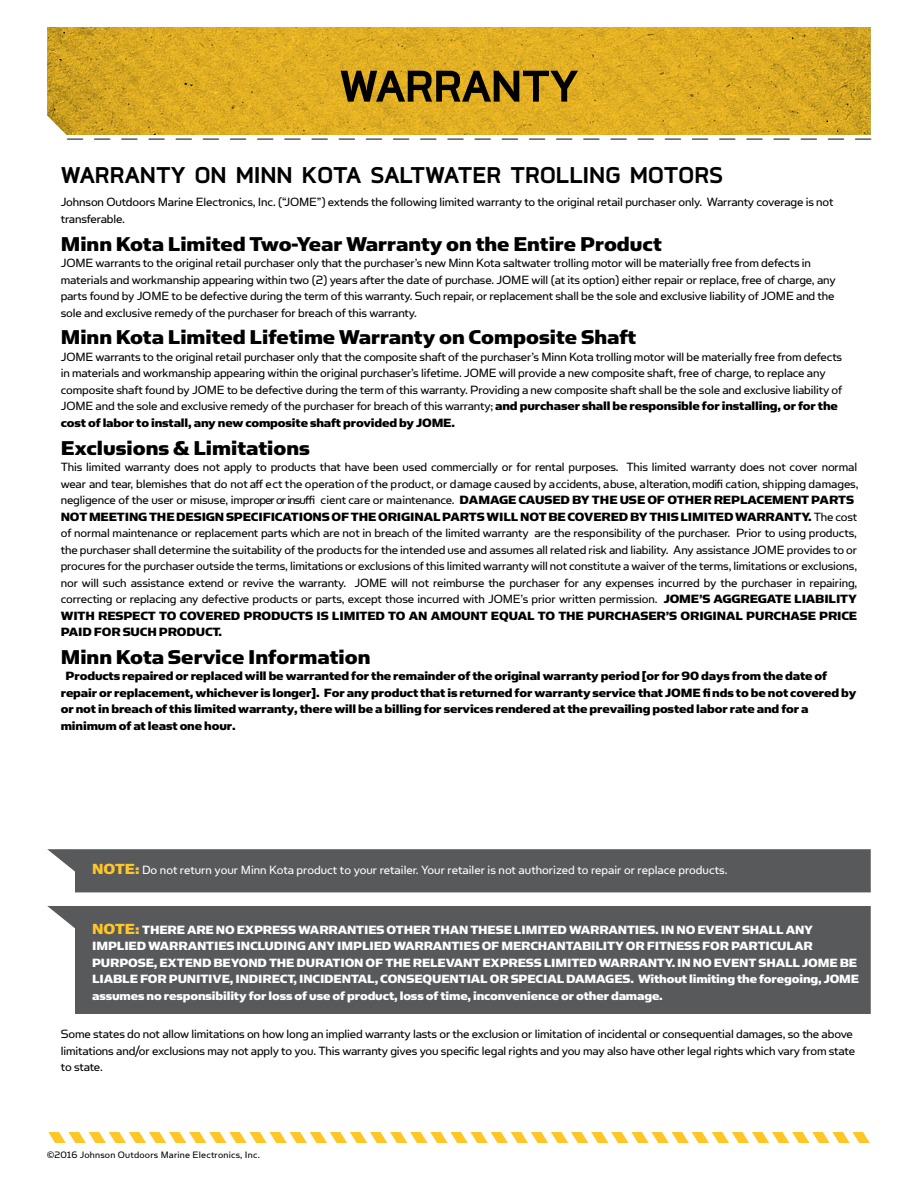
<style>
.page{position:relative;width:918px;height:1188px;background:#fff}
.page>*{position:absolute;margin:0;border:0;box-sizing:border-box;transform-origin:0 0}
.t1{font:700 52.5px "Coupe";letter-spacing:-.01em;color:#000}
.t2{font:700 27px "Coupe";color:#000}
.t3{font:22.5px "Simian Text Chimpanzee";color:#000}
.t4{font:13.5px/16.5px "Simian Text Orangutan";letter-spacing:-.01em;color:#000}
.t5{font:13.5px/16.5px "Simian Text Chimpanzee";letter-spacing:-.01em;color:#000}
.t6{font:13.5px/16.5px "Simian Text Chimpanzee";letter-spacing:-.01em;color:#fff}
.t7{font:13.5px "Simian Text Orangutan";color:#fff}
.t8{font:10.5px "Simian Text Orangutan";letter-spacing:.02em;color:#000}
.s1{font-family:"Simian Text Chimpanzee"}
.s2{font-family:"Simian Text Orangutan"}
.s3{font-family:"Simian Text Chimpanzee";font-size:16.5px;color:#ffc628}
.s4{font-size:16.5px;color:#ffc628}
</style>
<div class="page">
<div style="left:47px;top:849px;width:824px;height:43px;background:#58595b"></div>
<div style="left:47px;top:906px;width:824px;height:108px;background:#58595b"></div>
<svg style="left:48px;top:1132px;width:822px;height:11px"></svg>
<svg style="left:68px;top:138px;width:803px;height:2px"></svg>
<svg style="left:47px;top:27px;width:824px;height:108px;background:#dcab22"></svg>
<h1 class="t1" style="left:339px;top:59px;width:241px">WARRANTY</h1>
<h2 class="t2" style="left:61px;top:161px;width:664px">WARRANTY ON MINN KOTA SALTWATER TROLLING MOTORS</h2>
<p class="t4" style="left:61px;top:194px;width:774px">Johnson Outdoors Marine Electronics, Inc. (“JOME”) extends the following limited warranty to the original retail purchaser only. Warranty coverage is not transferable.</p>
<h3 class="t3" style="left:61px;top:231px;width:603px">Minn Kota Limited Two-Year Warranty on the Entire Product</h3>
<p class="t4" style="left:61px;top:255px;width:776px">JOME warrants to the original retail purchaser only that the purchaser’s new Minn Kota saltwater trolling motor will be materially free from defects in materials and workmanship appearing within two (2) years after the date of purchase. JOME will (at its option) either repair or replace, free of charge, any parts found by JOME to be defective during the term of this warranty. Such repair, or replacement shall be the sole and exclusive liability of JOME and the sole and exclusive remedy of the purchaser for breach of this warranty.</p>
<h3 class="t3" style="left:61px;top:325px;width:577px">Minn Kota Limited Lifetime Warranty on Composite Shaft</h3>
<p class="t4" style="left:61px;top:348px;width:783px">JOME warrants to the original retail purchaser only that the composite shaft of the purchaser’s Minn Kota trolling motor will be materially free from defects in materials and workmanship appearing within the original purchaser’s lifetime. JOME will provide a new composite shaft, free of charge, to replace any composite shaft found by JOME to be defective during the term of this warranty. Providing a new composite shaft shall be the sole and exclusive liability of JOME and the sole and exclusive remedy of the purchaser for breach of this warranty; <span class="s1">and purchaser shall be responsible for installing, or for the</span></p>
<p class="t5" style="left:61px;top:414px;width:396px">cost of labor to install, any new composite shaft provided by JOME.</p>
<h3 class="t3" style="left:61px;top:435px;width:251px">Exclusions &amp; Limitations</h3>
<p class="t4" style="left:61px;top:459px;width:799px;text-align:justify">This limited warranty does not apply to products that have been used commercially or for rental purposes. This limited warranty does not cover normal wear and tear, blemishes that do not aff ect the operation of the product, or damage caused by accidents, abuse, alteration, modifi cation, shipping damages, negligence of the user or misuse, improper or insuffi cient care or maintenance. <span class="s1">DAMAGE CAUSED BY THE USE OF OTHER REPLACEMENT PARTS</span></p>
<p class="t5" style="left:61px;top:508px;width:798px">NOT MEETING THE DESIGN SPECIFICATIONS OF THE ORIGINAL PARTS WILL NOT BE COVERED BY THIS LIMITED WARRANTY. <span class="s2">The cost</span></p>
<p class="t4" style="left:61px;top:525px;width:798px;text-align:justify">of normal maintenance or replacement parts which are not in breach of the limited warranty are the responsibility of the purchaser. Prior to using products, the purchaser shall determine the suitability of the products for the intended use and assumes all related risk and liability. Any assistance JOME provides to or procures for the purchaser outside the terms, limitations or exclusions of this limited warranty will not constitute a waiver of the terms, limitations or exclusions, nor will such assistance extend or revive the warranty. JOME will not reimburse the purchaser for any expenses incurred by the purchaser in repairing, correcting or replacing any defective products or parts, except those incurred with JOME’s prior written permission. <span class="s1">JOME’S AGGREGATE LIABILITY</span></p>
<p class="t5" style="left:61px;top:607px;width:798px">WITH RESPECT TO COVERED PRODUCTS IS LIMITED TO AN AMOUNT EQUAL TO THE PURCHASER’S ORIGINAL PURCHASE PRICE<br>PAID FOR SUCH PRODUCT.</p>
<h3 class="t3" style="left:61px;top:644px;width:311px">Minn Kota Service Information</h3>
<p class="t5" style="left:61px;top:668px;width:797px;text-indent:5px">Products repaired or replaced will be warranted for the remainder of the original warranty period [or for 90 days from the date of repair or replacement, whichever is longer]. For any product that is returned for warranty service that JOME finds to be not covered by or not in breach of this limited warranty, there will be a billing for services rendered at the prevailing posted labor rate and for a minimum of at least one hour.</p>
<p class="t7" style="left:92px;top:863px;width:637px"><span class="s3">NOTE:</span> Do not return your Minn Kota product to your retailer. Your retailer is not authorized to repair or replace products.</p>
<p class="t6" style="left:92px;top:921px;width:769px"><span class="s4">NOTE:</span> THERE ARE NO EXPRESS WARRANTIES OTHER THAN THESE LIMITED WARRANTIES. IN NO EVENT SHALL ANY IMPLIED WARRANTIES INCLUDING ANY IMPLIED WARRANTIES OF MERCHANTABILITY OR FITNESS FOR PARTICULAR PURPOSE, EXTEND BEYOND THE DURATION OF THE RELEVANT EXPRESS LIMITED WARRANTY. IN NO EVENT SHALL JOME BE LIABLE FOR PUNITIVE, INDIRECT, INCIDENTAL, CONSEQUENTIAL OR SPECIAL DAMAGES. Without limiting the foregoing, JOME assumes no responsibility for loss of use of product, loss of time, inconvenience or other damage.</p>
<p class="t4" style="left:61px;top:1026px;width:796px">Some states do not allow limitations on how long an implied warranty lasts or the exclusion or limitation of incidental or consequential damages, so the above limitations and/or exclusions may not apply to you. This warranty gives you specific legal rights and you may also have other legal rights which vary from state to state.</p>
<p class="t8" style="left:47px;top:1149px;width:214px">©2016 Johnson Outdoors Marine Electronics, Inc.</p>
</div>
